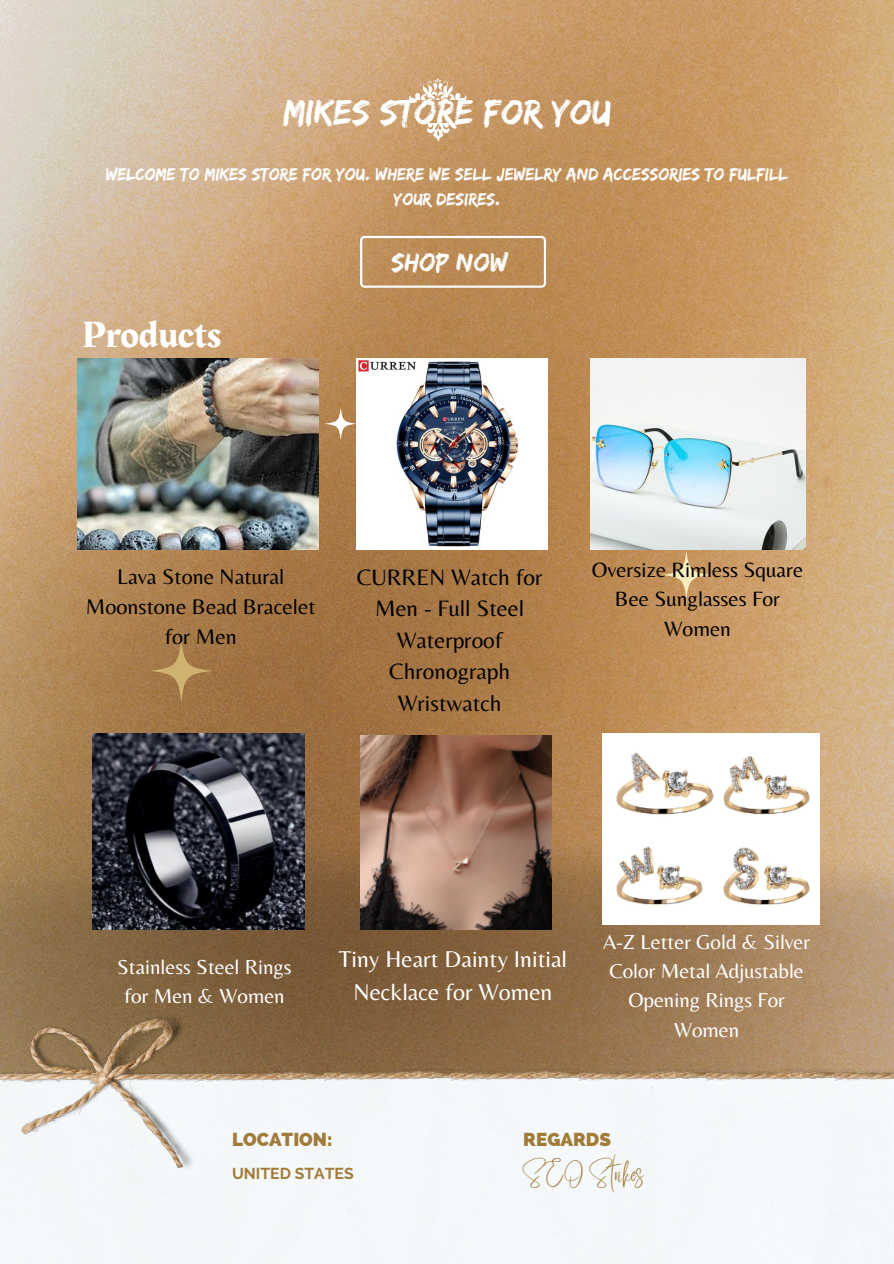
<style>
.page{position:relative;width:894px;height:1264px;background:#fff}
.page>*{position:absolute;margin:0;border:0;box-sizing:border-box;transform-origin:0 0}
.t1{font:37.5px "Rakkas";color:#fff}
.t2{font:36.75px "Edo";color:#fff}
.t3{font:27px "Edo";color:#fff}
.t4{font:23.85px/32.7px "Belleza";color:#fff;text-align:center}
.t5{font:23.1px/31.5px "Belleza";color:#000;text-align:center}
.t6{font:22.05px/30.5px "Belleza";color:#000;text-align:center}
.t7{font:21.6px/29.2px "Belleza";color:#000;text-align:center}
.t8{font:21px/29.2px "Belleza";color:#fff;text-align:center}
.t9{font:800 18.75px "Raleway";color:#a07b39}
.t10{font:18.75px "Better Saturday";color:#a07b39}
.t11{font:18px/24.8px "Edo";color:#fff;text-align:center}
.t12{font:700 15.75px "Raleway";color:#a07b39}
</style>
<div class="page">
<img style="left:0;top:0;width:893px;height:834px">
<img style="left:0;top:834px;width:893px;height:215px">
<img style="left:0;top:1010px;width:325px;height:160px">
<img style="left:324px;top:1049px;width:569px;height:46px">
<svg style="left:324px;top:407px;width:32px;height:33px"></svg>
<svg style="left:150px;top:639px;width:63px;height:63px;background:#a9804d"></svg>
<svg style="left:661px;top:550px;width:50px;height:49px;background:#cda26c"></svg>
<svg style="left:388px;top:78px;width:99px;height:22px;background:#d4af87"></svg>
<svg style="left:388px;top:124px;width:99px;height:17px;background:#cca376"></svg>
<svg style="left:360px;top:236px;width:186px;height:52px;background:#c29666"></svg>
<img style="left:77px;top:358px;width:241px;height:192px">
<img style="left:356px;top:358px;width:191px;height:192px">
<img style="left:590px;top:358px;width:215px;height:192px">
<img style="left:92px;top:733px;width:212px;height:196px">
<img style="left:360px;top:736px;width:191px;height:193px">
<img style="left:602px;top:733px;width:217px;height:191px">
<p class="t2" style="left:283px;top:91px;width:329px">Mikes Store For You</p>
<p class="t11" style="left:106px;top:162px;width:683px">Welcome to Mikes Store For You. Where we sell jewelry and accessories to fulfill your desires.</p>
<p class="t1" style="left:83px;top:308px;width:140px">Products</p>
<p class="t3" style="left:391px;top:247px;width:118px">Shop Now</p>
<p class="t6" style="left:86px;top:560px;width:231px">Lava Stone Natural<br>Moonstone Bead Bracelet for Men</p>
<p class="t5" style="left:357px;top:560px;width:187px">CURREN Watch for<br>Men - Full Steel<br>Waterproof<br>Chronograph<br>Wristwatch</p>
<p class="t7" style="left:591px;top:554px;width:213px">Oversize Rimless Square<br>Bee Sunglasses For<br>Women</p>
<p class="t8" style="left:117px;top:951px;width:176px">Stainless Steel Rings for Men &amp; Women</p>
<p class="t4" style="left:339px;top:942px;width:230px">Tiny Heart Dainty Initial<br>Necklace for Women</p>
<p class="t8" style="left:603px;top:926px;width:208px">A-Z Letter Gold &amp; Silver<br>Color Metal Adjustable<br>Opening Rings For<br>Women</p>
<p class="t9" style="left:232px;top:1128px;width:102px">LOCATION:</p>
<p class="t9" style="left:523px;top:1128px;width:89px">REGARDS</p>
<p class="t10" style="left:523px;top:1170px;width:124px">SEO Strikes</p>
<p class="t12" style="left:232px;top:1164px;width:123px">UNITED STATES</p>
</div>
